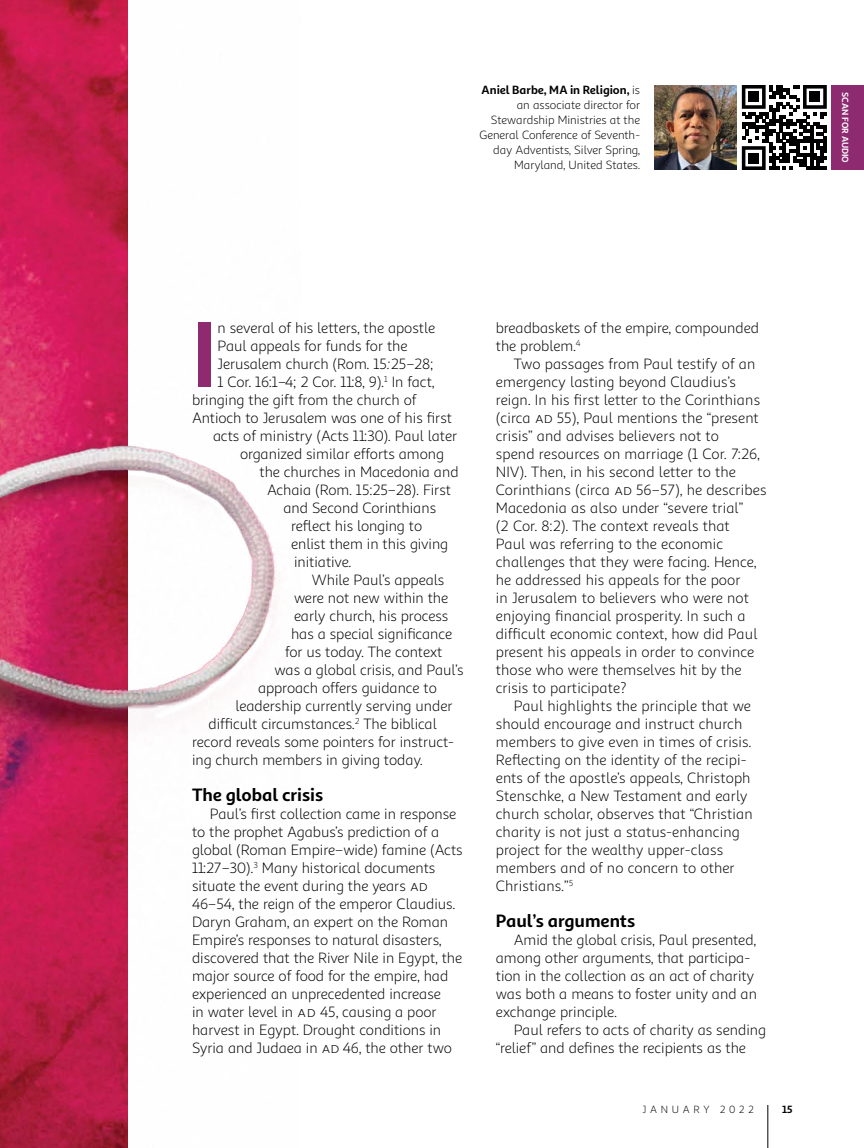
<style>
.page{position:relative;width:864px;height:1148px;background:#fff}
.page>*{position:absolute;margin:0;border:0;box-sizing:border-box;transform-origin:0 0}
.t1{font:700 93.3px "Sana Sans Alt";color:#8e2b70}
.t2{font:700 18px "Sana Sans Alt";letter-spacing:-.005em;color:#000}
.t3{font:15px/18px "Sana Sans Alt";color:#000}
.t4{font:12px/15px "Sana Sans Alt";color:#000;text-align:right}
.t5{font:700 12px "Sana Sans Alt";letter-spacing:-.005em;color:#000}
.t6{font:10.5px "Sana Sans Alt";letter-spacing:.35em;color:#000}
.t7{font:700 10.5px "Sana Sans Alt";color:#000}
.t8{font:700 9px "Sana Sans Alt";color:#fff}
.s1{font-weight:400}
.s2{font-style:italic}
</style>
<div class="page">
<img style="left:0;top:0;width:280px;height:1148px">
<hr style="left:768px;top:1104px;width:1px;height:44px;background:#000">
<div style="left:832px;top:85px;width:32px;height:85px;background:#8e2b70"></div>
<svg style="left:742px;top:85px;width:85px;height:85px"></svg>
<div style="left:749px;top:92px;width:10px;height:10px;background:#000"></div>
<div style="left:810px;top:92px;width:10px;height:10px;background:#000"></div>
<div style="left:749px;top:153px;width:10px;height:10px;background:#000"></div>
<img style="left:655px;top:85px;width:81px;height:85px">
<p class="t5" style="left:482px;top:82px;width:160px">Aniel Barbe, MA in Religion, <span class="s1">is</span></p>
<p class="t4" style="left:480px;top:97px;width:162px">an associate director for<br>Stewardship Ministries at the<br>General Conference of Seventh&shy;day Adventists, Silver Spring,<br>Maryland, United States.</p>
<p class="t8" style="left:851px;top:92px;width:72px;rotate:90deg">SCAN FOR AUDIO</p>
<h1 class="t1" style="left:192px;top:296px;width:27px">I</h1>
<p class="t3" style="left:217px;top:319px;width:219px">n several of his letters, the apostle</p>
<p class="t3" style="left:217px;top:337px;width:192px">Paul appeals for funds for the</p>
<p class="t3" style="left:217px;top:355px;width:217px">Jerusalem church (Rom. 15<span class="s2">:</span>25–28;</p>
<p class="t3" style="left:217px;top:373px;width:218px">1 Cor. 16:1–4; 2 Cor. 11:8, 9).<sup>1</sup> In fact,</p>
<p class="t3" style="left:192px;top:391px;width:226px">bringing the gift from the church of</p>
<p class="t3" style="left:192px;top:409px;width:262px">Antioch to Jerusalem was one of his first</p>
<p class="t3" style="left:213px;top:427px;width:246px">acts of ministry (Acts 11:30). Paul later</p>
<p class="t3" style="left:240px;top:445px;width:205px">organized similar efforts among</p>
<p class="t3" style="left:260px;top:463px;width:201px">the churches in Macedonia and</p>
<p class="t3" style="left:267px;top:481px;width:186px">Achaia (Rom. 15:25–28). First</p>
<p class="t3" style="left:284px;top:499px;width:154px">and Second Corinthians</p>
<p class="t3" style="left:291px;top:517px;width:133px">reflect his longing to</p>
<p class="t3" style="left:291px;top:535px;width:159px">enlist them in this giving</p>
<p class="t3" style="left:294px;top:553px;width:59px">initiative.</p>
<p class="t3" style="left:312px;top:571px;width:134px">While Paul’s appeals</p>
<p class="t3" style="left:294px;top:589px;width:156px">were not new within the</p>
<p class="t3" style="left:294px;top:607px;width:156px">early church, his process</p>
<p class="t3" style="left:291px;top:625px;width:163px">has a special significance</p>
<p class="t3" style="left:285px;top:643px;width:159px">for us today. The context</p>
<p class="t3" style="left:275px;top:661px;width:191px">was a global crisis, and Paul’s</p>
<p class="t3" style="left:258px;top:679px;width:180px">approach offers guidance to</p>
<p class="t3" style="left:236px;top:697px;width:219px">leadership currently serving under</p>
<p class="t3" style="left:209px;top:715px;width:230px">difficult circumstances.<sup>2</sup> The biblical</p>
<p class="t3" style="left:192px;top:733px;width:263px">record reveals some pointers for instruct-</p>
<p class="t3" style="left:192px;top:751px;width:232px">ing church members in giving today.</p>
<p class="t2" style="left:192px;top:783px;width:133px">The global crisis</p>
<p class="t3" style="left:192px;top:805px;width:272px;text-indent:18px">Paul’s first collection came in response to the prophet Agabus’s prediction of a global (Roman Empire–wide) famine (Acts 11:27–30).<sup>3</sup> Many historical documents situate the event during the years AD 46–54, the reign of the emperor Claudius.<br>Daryn Graham, an expert on the Roman Empire’s responses to natural disasters, discovered that the River Nile in Egypt, the major source of food for the empire, had experienced an unprecedented increase<br>in water level in AD 45, causing a poor harvest in Egypt. Drought conditions in Syria and Judaea in AD 46, the other two</p>
<p class="t3" style="left:496px;top:319px;width:265px">breadbaskets of the empire, compounded the problem.<sup>4</sup></p>
<p class="t3" style="left:496px;top:355px;width:272px;text-indent:18px">Two passages from Paul testify of an emergency lasting beyond Claudius’s reign. In his first letter to the Corinthians (circa AD 55), Paul mentions the “present crisis” and advises believers not to<br>spend resources on marriage (1 Cor. 7:26, NIV). Then, in his second letter to the Corinthians (circa AD 56–57), he describes Macedonia as also under “severe trial”<br>(2 Cor. 8:2). The context reveals that<br>Paul was referring to the economic challenges that they were facing. Hence, he addressed his appeals for the poor<br>in Jerusalem to believers who were not enjoying financial prosperity. In such a difficult economic context, how did Paul present his appeals in order to convince those who were themselves hit by the crisis to participate?</p>
<p class="t3" style="left:496px;top:697px;width:259px;text-indent:18px">Paul highlights the principle that we should encourage and instruct church members to give even in times of crisis.<br>Reflecting on the identity of the recipi&shy;ents of the apostle’s appeals, Christoph Stenschke, a New Testament and early church scholar, observes that “Christian charity is not just a status-enhancing project for the wealthy upper-class members and of no concern to other Christians.”<sup>5</sup></p>
<p class="t2" style="left:496px;top:909px;width:141px">Paul’s arguments</p>
<p class="t3" style="left:496px;top:931px;width:263px;text-indent:18px">Amid the global crisis, Paul presented, among other arguments, that participa&shy;tion in the collection as an act of charity was both a means to foster unity and an exchange principle.</p>
<p class="t3" style="left:496px;top:1021px;width:272px;text-indent:18px">Paul refers to acts of charity as sending “relief” and defines the recipients as the</p>
<p class="t6" style="left:643px;top:1102px;width:113px">JANUARY 2022</p>
<p class="t7" style="left:782px;top:1102px;width:12px">15</p>
</div>
